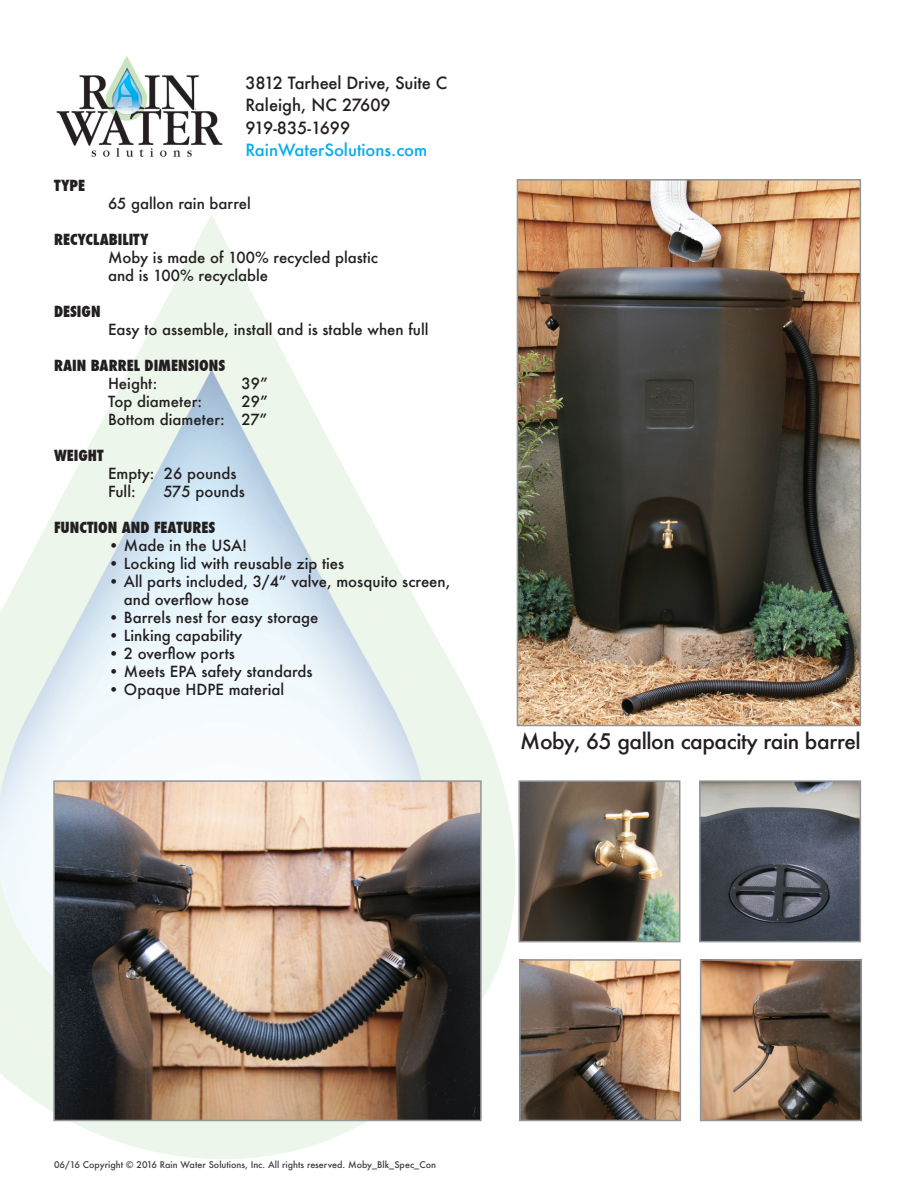
<style>
.page{position:relative;width:918px;height:1188px;background:#fff}
.page>*{position:absolute;margin:0;border:0;box-sizing:border-box;transform-origin:0 0}
.t1{font:500 21px "Futura";letter-spacing:-.02em;color:#231f20}
.t2{font:500 16.5px/22.5px "Futura";letter-spacing:-.01em;color:#231f20}
.t3{font:500 16.5px "Futura";color:#00aeef}
.t4{font:500 15px/18px "Futura";color:#231f20}
.t5{font:800 condensed 15px "Futura";color:#231f20}
.t6{font:500 9px "Futura";color:#3e3e3f}
</style>
<div class="page">
<svg style="left:0;top:215px;width:516px;height:944px"></svg>
<svg style="left:14px;top:369px;width:415px;height:307px"></svg>
<div style="left:0;top:977px;width:53px;height:68px;background:#edf6ea"></div>
<img style="left:377px;top:673px;width:51px;height:3px">
<img style="left:53px;top:565px;width:20px;height:64px">
<img style="left:323px;top:576px;width:52px;height:53px">
<img style="left:107px;top:465px;width:22px;height:60px">
<img style="left:269px;top:475px;width:52px;height:50px">
<img style="left:239px;top:373px;width:29px;height:48px">
<img style="left:160px;top:369px;width:55px;height:52px">
<img style="left:53px;top:629px;width:324px;height:151px">
<img style="left:0;top:666px;width:54px;height:311px">
<img style="left:375px;top:676px;width:55px;height:104px">
<img style="left:73px;top:525px;width:250px;height:105px">
<img style="left:322px;top:579px;width:28px;height:51px">
<img style="left:129px;top:421px;width:140px;height:105px">
<img style="left:268px;top:478px;width:25px;height:48px">
<img style="left:184px;top:370px;width:55px;height:52px">
<svg style="left:0;top:1117px;width:53px;height:42px"></svg>
<img style="left:56px;top:56px;width:167px;height:101px">
<img style="left:520px;top:182px;width:338px;height:541px">
<div style="left:517px;top:179px;width:344px;height:547px;border:2px solid #939598"></div>
<img style="left:521px;top:783px;width:156px;height:156px">
<div style="left:518px;top:780px;width:162px;height:162px;border:2px solid #939598"></div>
<img style="left:702px;top:783px;width:156px;height:156px">
<div style="left:699px;top:780px;width:162px;height:162px;border:2px solid #939598"></div>
<img style="left:522px;top:962px;width:156px;height:156px">
<div style="left:519px;top:959px;width:162px;height:162px;border:2px solid #939598"></div>
<img style="left:703px;top:962px;width:156px;height:156px">
<div style="left:700px;top:959px;width:162px;height:162px;border:2px solid #939598"></div>
<img style="left:56px;top:783px;width:423px;height:335px">
<div style="left:53px;top:780px;width:429px;height:341px;border:2px solid #939598"></div>
<p class="t5" style="left:54px;top:176px;width:33px">TYPE</p>
<p class="t2" style="left:245px;top:71px;width:203px">3812 Tarheel Drive, Suite C<br>Raleigh, NC 27609<br>919-835-1699</p>
<p class="t3" style="left:245px;top:139px;width:183px">RainWaterSolutions.com</p>
<p class="t4" style="left:108px;top:195px;width:144px">65 gallon rain barrel</p>
<p class="t5" style="left:54px;top:230px;width:96px">RECYCLABILITY</p>
<p class="t4" style="left:108px;top:249px;width:271px">Moby is made of 100% recycled plastic and is 100% recyclable</p>
<p class="t5" style="left:54px;top:302px;width:48px">DESIGN</p>
<p class="t4" style="left:108px;top:321px;width:322px">Easy to assemble, install and is stable when full</p>
<p class="t5" style="left:54px;top:356px;width:173px">RAIN BARREL DIMENSIONS</p>
<p class="t4" style="left:108px;top:375px;width:51px">Height:</p>
<p class="t4" style="left:242px;top:375px;width:28px">39”</p>
<p class="t4" style="left:108px;top:393px;width:96px">Top diameter:</p>
<p class="t4" style="left:108px;top:393px;width:161px;text-align:right">29”<br>Bottom diameter: 27”</p>
<p class="t5" style="left:54px;top:446px;width:51px">WEIGHT</p>
<p class="t4" style="left:108px;top:465px;width:130px">Empty: 26 pounds<br>Full:</p>
<p class="t4" style="left:164px;top:483px;width:83px">575 pounds</p>
<p class="t5" style="left:54px;top:518px;width:163px">FUNCTION AND FEATURES</p>
<p class="t4" style="left:108px;top:537px;width:141px">• Made in the USA!</p>
<p class="t4" style="left:108px;top:555px;width:238px">• Locking lid with reusable zip ties</p>
<p class="t4" style="left:124px;top:573px;width:328px;text-indent:-16px">• All parts included, 3/4” valve, mosquito screen, and overflow hose</p>
<p class="t4" style="left:108px;top:609px;width:212px">• Barrels nest for easy storage</p>
<p class="t4" style="left:108px;top:627px;width:136px">• Linking capability</p>
<p class="t4" style="left:108px;top:645px;width:129px">• 2 overflow ports</p>
<p class="t4" style="left:108px;top:663px;width:206px">• Meets EPA safety standards</p>
<p class="t4" style="left:108px;top:681px;width:178px">• Opaque HDPE material</p>
<h1 class="t1" style="left:520px;top:726px;width:342px">Moby, 65 gallon capacity rain barrel</h1>
<p class="t6" style="left:54px;top:1159px;width:384px">06/16 Copyright © 2016 Rain Water Solutions, Inc. All rights reserved. Moby_Blk_Spec_Con</p>
</div>
